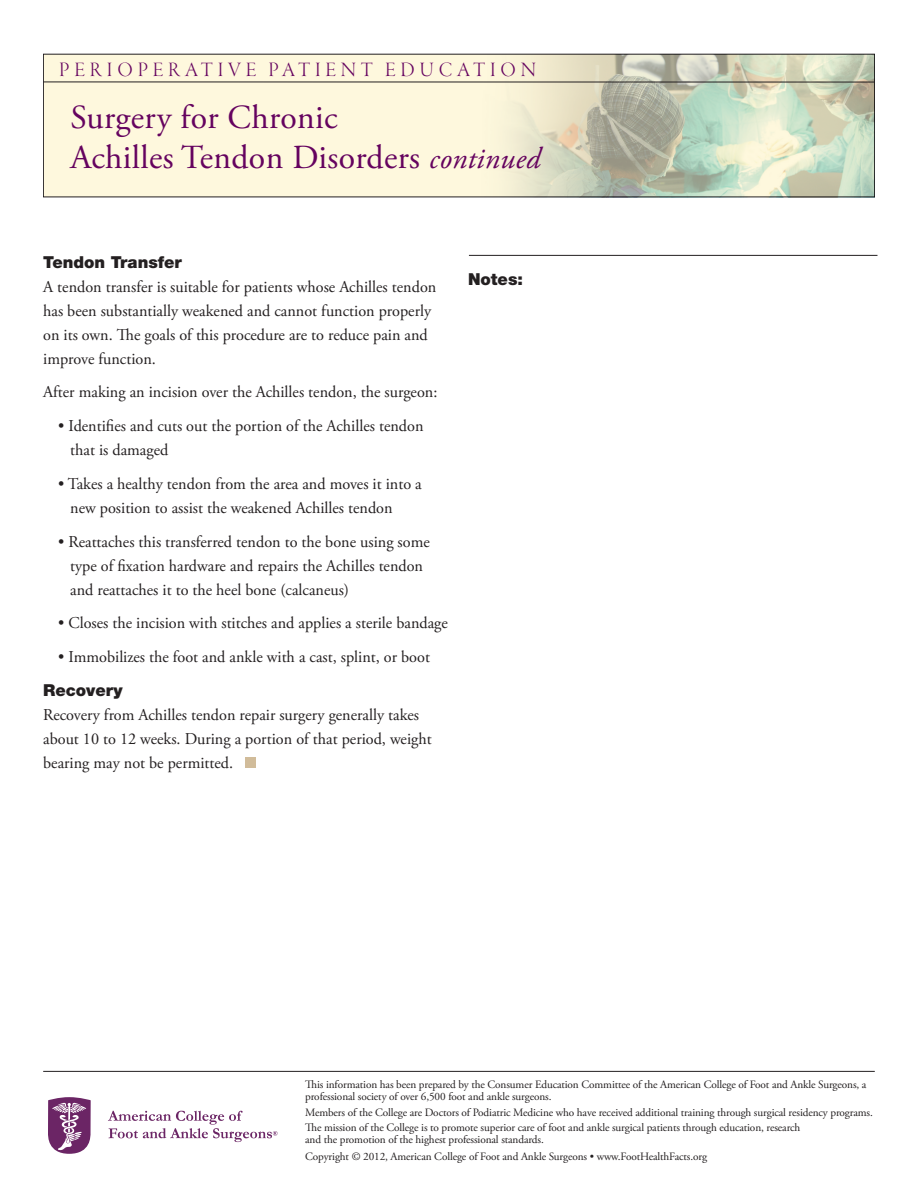
<style>
.page{position:relative;width:918px;height:1188px;background:#fff}
.page>*{position:absolute;margin:0;border:0;box-sizing:border-box;transform-origin:0 0}
.headertitle{font:33.6px/40.5px "Adobe Garamond Pro";letter-spacing:.01em;color:#65035f}
.t1{font:21px "Garamond Premr Pro Lt Disp";letter-spacing:.23em;color:#65035f}
.text1{font:16.5px/24px "Adobe Garamond Pro";color:#231f20}
.text1-2{font:900 16.5px "Helvetica Neue";color:#231f20}
.text1-3{font:11.25px/12px "Adobe Garamond Pro";letter-spacing:-.01em;color:#231f20}
.s1{font-style:italic;font-size:30px}
.s2{font-family:"Helvetica Neue";font-weight:900}
</style>
<div class="page">
<svg style="left:43px;top:54px;width:832px;height:143px;fill:#fef8dd"></svg>
<hr style="left:43px;top:82px;width:832px;height:1px;background:#231f20">
<svg style="left:48px;top:1097px;width:43px;height:57px"></svg>
<svg style="left:108px;top:1111px;width:170px;height:31px"></svg>
<hr style="left:43px;top:1071px;width:832px;height:1px;background:#231f20">
<div style="left:246px;top:758px;width:10px;height:10px;background:#d1bc9a"></div>
<hr style="left:469px;top:255px;width:409px;height:1px;background:#231f20">
<p class="t1" style="left:59px;top:58px;width:478px">PERIOPERATIVE PATIENT EDUCATION</p>
<p class="headertitle" style="left:71px;top:98px;width:471px">Surgery for Chronic<br>Achilles Tendon Disorders <span class="s1">continued</span></p>
<p class="text1" style="left:43px;top:251px;width:395px"><span class="s2">Tendon Transfer<br></span>A tendon transfer is suitable for patients whose Achilles tendon has been substantially weakened and cannot function properly on its own. The goals of this procedure are to reduce pain and improve function.</p>
<p class="text1" style="left:43px;top:381px;width:396px">After making an incision over the Achilles tendon, the surgeon:</p>
<p class="text1" style="left:70px;top:414px;width:355px;text-indent:-12px">• Identifies and cuts out the portion of the Achilles tendon that is damaged</p>
<p class="text1" style="left:70px;top:472px;width:353px;text-indent:-12px">• Takes a healthy tendon from the area and moves it into a new position to assist the weakened Achilles tendon</p>
<p class="text1" style="left:70px;top:530px;width:361px;text-indent:-12px">• Reattaches this transferred tendon to the bone using some type of fixation hardware and repairs the Achilles tendon and reattaches it to the heel bone (calcaneus)</p>
<p class="text1" style="left:58px;top:612px;width:391px">• Closes the incision with stitches and applies a sterile bandage</p>
<p class="text1" style="left:58px;top:645px;width:373px">• Immobilizes the foot and ankle with a cast, splint, or boot</p>
<p class="text1" style="left:43px;top:679px;width:390px"><span class="s2">Recovery<br></span>Recovery from Achilles tendon repair surgery generally takes about 10 to 12 weeks. During a portion of that period, weight bearing may not be permitted.</p>
<p class="text1-2" style="left:468px;top:269px;width:57px">Notes:</p>
<p class="text1-3" style="left:305px;top:1079px;width:563px">This information has been prepared by the Consumer Education Committee of the American College of Foot and Ankle Surgeons, a professional society of over 6,500 foot and ankle surgeons.</p>
<p class="text1-3" style="left:305px;top:1106px;width:569px">Members of the College are Doctors of Podiatric Medicine who have received additional training through surgical residency programs.</p>
<p class="text1-3" style="left:305px;top:1122px;width:497px">The mission of the College is to promote superior care of foot and ankle surgical patients through education, research and the promotion of the highest professional standards.</p>
<p class="text1-3" style="left:305px;top:1151px;width:403px">Copyright © 2012, American College of Foot and Ankle Surgeons • www.FootHealthFacts.org</p>
</div>
